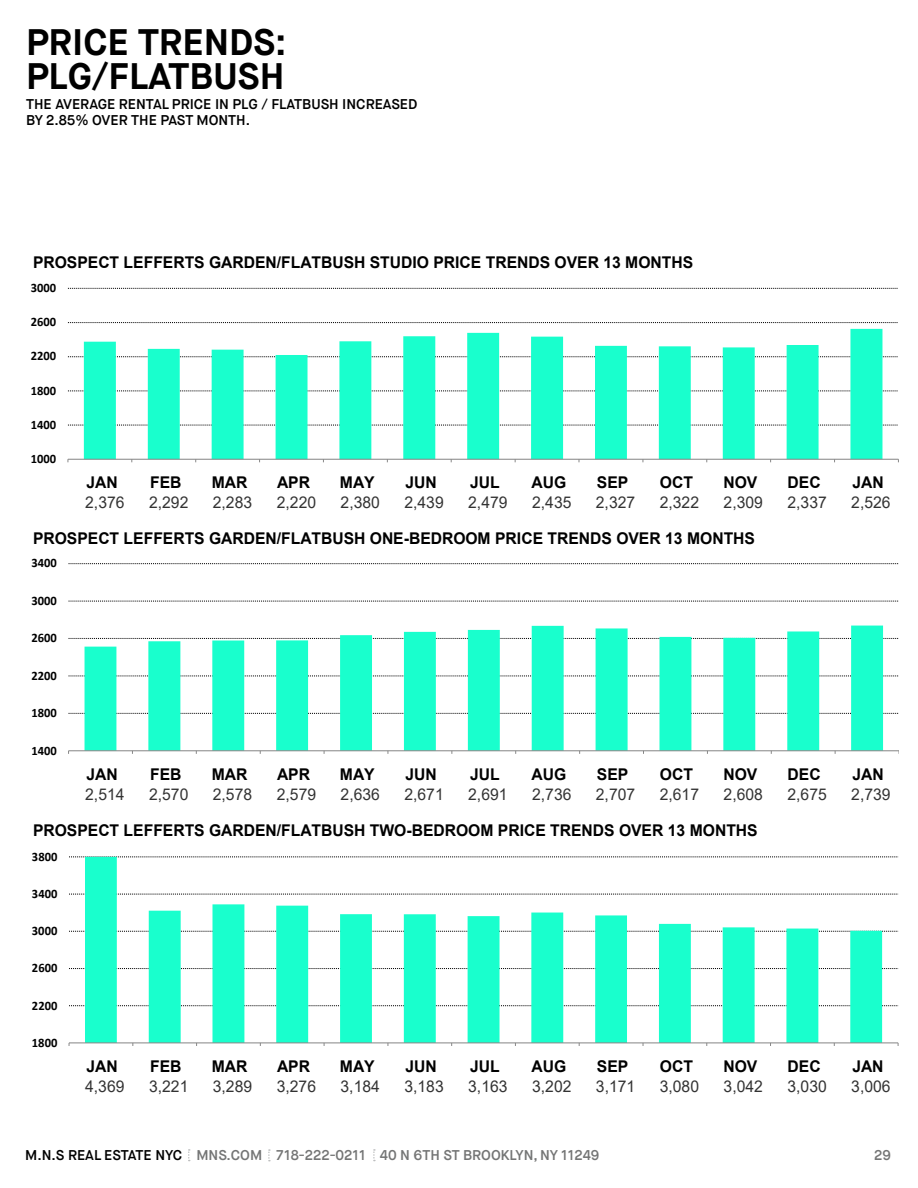
<style>
.page{position:relative;width:918px;height:1188px;background:#fff}
.page>*{position:absolute;margin:0;border:0;box-sizing:border-box;transform-origin:0 0}
.t1{font:700 36.9px "Maison Neue";color:#000}
.t2{font:700 16.2px "Arial";color:#000}
.t3{font:16.2px "Arial";letter-spacing:.005em;color:#333}
.t4{font:600 14.1px/15.9px "Maison Neue";color:#000}
.t5{font:600 14.1px "Maison Neue";color:#747575}
.t6{font:700 12.9px "Calibri";color:#000}
.s1{color:#000}
</style>
<div class="page">
<svg style="left:188px;top:1149px;width:2px;height:12px"></svg>
<svg style="left:268px;top:1149px;width:2px;height:12px"></svg>
<svg style="left:373px;top:1149px;width:2px;height:12px"></svg>
<svg style="left:68px;top:425px;width:830px;height:1px"></svg>
<svg style="left:68px;top:390px;width:830px;height:1px"></svg>
<svg style="left:68px;top:356px;width:830px;height:1px"></svg>
<svg style="left:68px;top:322px;width:830px;height:1px"></svg>
<svg style="left:68px;top:288px;width:830px;height:1px"></svg>
<svg style="left:84px;top:329px;width:798px;height:130px"></svg>
<hr style="left:68px;top:459px;width:830px;height:1px;background:#868686">
<svg style="left:69px;top:713px;width:830px;height:1px"></svg>
<svg style="left:69px;top:675px;width:830px;height:1px"></svg>
<svg style="left:69px;top:638px;width:830px;height:1px"></svg>
<svg style="left:69px;top:601px;width:830px;height:1px"></svg>
<svg style="left:69px;top:563px;width:830px;height:1px"></svg>
<svg style="left:85px;top:626px;width:798px;height:124px"></svg>
<hr style="left:69px;top:750px;width:830px;height:1px;background:#868686">
<svg style="left:69px;top:1005px;width:829px;height:1px"></svg>
<svg style="left:69px;top:968px;width:829px;height:1px"></svg>
<svg style="left:69px;top:931px;width:829px;height:1px"></svg>
<svg style="left:69px;top:894px;width:829px;height:1px"></svg>
<svg style="left:69px;top:856px;width:829px;height:1px"></svg>
<svg style="left:85px;top:857px;width:797px;height:186px"></svg>
<hr style="left:69px;top:1043px;width:829px;height:1px;background:#868686">
<p class="t1" style="left:26px;top:19px;width:262px">PRICE TRENDS:</p>
<p class="t1" style="left:26px;top:53px;width:260px">PLG/FLATBUSH</p>
<p class="t4" style="left:26px;top:96px;width:393px">THE AVERAGE RENTAL PRICE IN PLG / FLATBUSH INCREASED<br>BY 2.85% OVER THE PAST MONTH.</p>
<p class="t2" style="left:33px;top:253px;width:662px">PROSPECT LEFFERTS GARDEN/FLATBUSH STUDIO PRICE TRENDS OVER 13 MONTHS</p>
<p class="t6" style="left:31px;top:279px;width:27px">3000</p>
<p class="t6" style="left:31px;top:313px;width:27px">2600</p>
<p class="t6" style="left:31px;top:347px;width:27px">2200</p>
<p class="t6" style="left:31px;top:381px;width:27px">1800</p>
<p class="t6" style="left:31px;top:415px;width:27px">1400</p>
<p class="t6" style="left:31px;top:450px;width:27px">1000</p>
<p class="t2" style="left:86px;top:472px;width:33px">JAN</p>
<p class="t2" style="left:150px;top:472px;width:33px">FEB</p>
<p class="t2" style="left:212px;top:472px;width:37px">MAR</p>
<p class="t2" style="left:277px;top:472px;width:34px">APR</p>
<p class="t2" style="left:340px;top:472px;width:36px">MAY</p>
<p class="t2" style="left:405px;top:472px;width:33px">JUN</p>
<p class="t2" style="left:470px;top:472px;width:31px">JUL</p>
<p class="t2" style="left:532px;top:472px;width:36px">AUG</p>
<p class="t2" style="left:597px;top:472px;width:33px">SEP</p>
<p class="t2" style="left:660px;top:472px;width:35px">OCT</p>
<p class="t2" style="left:723px;top:472px;width:35px">NOV</p>
<p class="t2" style="left:788px;top:472px;width:35px">DEC</p>
<p class="t2" style="left:852px;top:472px;width:33px">JAN</p>
<p class="t3" style="left:85px;top:491px;width:41px">2,376</p>
<p class="t3" style="left:149px;top:491px;width:41px">2,292</p>
<p class="t3" style="left:213px;top:491px;width:41px">2,283</p>
<p class="t3" style="left:277px;top:491px;width:41px">2,220</p>
<p class="t3" style="left:341px;top:491px;width:41px">2,380</p>
<p class="t3" style="left:404px;top:491px;width:41px">2,439</p>
<p class="t3" style="left:468px;top:491px;width:41px">2,479</p>
<p class="t3" style="left:532px;top:491px;width:41px">2,435</p>
<p class="t3" style="left:596px;top:491px;width:41px">2,327</p>
<p class="t3" style="left:660px;top:491px;width:41px">2,322</p>
<p class="t3" style="left:724px;top:491px;width:41px">2,309</p>
<p class="t3" style="left:787px;top:491px;width:41px">2,337</p>
<p class="t3" style="left:851px;top:491px;width:41px">2,526</p>
<p class="t2" style="left:33px;top:529px;width:724px">PROSPECT LEFFERTS GARDEN/FLATBUSH ONE-BEDROOM PRICE TRENDS OVER 13 MONTHS</p>
<p class="t6" style="left:31px;top:554px;width:27px">3400</p>
<p class="t6" style="left:31px;top:591px;width:27px">3000</p>
<p class="t6" style="left:31px;top:629px;width:27px">2600</p>
<p class="t6" style="left:31px;top:666px;width:27px">2200</p>
<p class="t6" style="left:31px;top:704px;width:27px">1800</p>
<p class="t6" style="left:31px;top:741px;width:27px">1400</p>
<p class="t2" style="left:86px;top:765px;width:33px">JAN</p>
<p class="t2" style="left:150px;top:765px;width:33px">FEB</p>
<p class="t2" style="left:212px;top:765px;width:37px">MAR</p>
<p class="t2" style="left:277px;top:765px;width:34px">APR</p>
<p class="t2" style="left:340px;top:765px;width:36px">MAY</p>
<p class="t2" style="left:405px;top:765px;width:33px">JUN</p>
<p class="t2" style="left:470px;top:765px;width:31px">JUL</p>
<p class="t2" style="left:532px;top:765px;width:36px">AUG</p>
<p class="t2" style="left:597px;top:765px;width:33px">SEP</p>
<p class="t2" style="left:660px;top:765px;width:35px">OCT</p>
<p class="t2" style="left:723px;top:765px;width:35px">NOV</p>
<p class="t2" style="left:788px;top:765px;width:35px">DEC</p>
<p class="t2" style="left:852px;top:765px;width:33px">JAN</p>
<p class="t3" style="left:85px;top:783px;width:41px">2,514</p>
<p class="t3" style="left:149px;top:783px;width:41px">2,570</p>
<p class="t3" style="left:213px;top:783px;width:41px">2,578</p>
<p class="t3" style="left:277px;top:783px;width:41px">2,579</p>
<p class="t3" style="left:341px;top:783px;width:41px">2,636</p>
<p class="t3" style="left:404px;top:783px;width:41px">2,671</p>
<p class="t3" style="left:468px;top:783px;width:41px">2,691</p>
<p class="t3" style="left:532px;top:783px;width:41px">2,736</p>
<p class="t3" style="left:596px;top:783px;width:41px">2,707</p>
<p class="t3" style="left:660px;top:783px;width:41px">2,617</p>
<p class="t3" style="left:724px;top:783px;width:41px">2,608</p>
<p class="t3" style="left:787px;top:783px;width:41px">2,675</p>
<p class="t3" style="left:851px;top:783px;width:41px">2,739</p>
<p class="t2" style="left:33px;top:821px;width:726px">PROSPECT LEFFERTS GARDEN/FLATBUSH TWO-BEDROOM PRICE TRENDS OVER 13 MONTHS</p>
<p class="t6" style="left:32px;top:847px;width:27px">3800</p>
<p class="t6" style="left:32px;top:885px;width:27px">3400</p>
<p class="t6" style="left:32px;top:922px;width:27px">3000</p>
<p class="t6" style="left:32px;top:959px;width:27px">2600</p>
<p class="t6" style="left:32px;top:996px;width:27px">2200</p>
<p class="t6" style="left:32px;top:1033px;width:27px">1800</p>
<p class="t2" style="left:86px;top:1057px;width:33px">JAN</p>
<p class="t2" style="left:150px;top:1057px;width:33px">FEB</p>
<p class="t2" style="left:212px;top:1057px;width:37px">MAR</p>
<p class="t2" style="left:277px;top:1057px;width:34px">APR</p>
<p class="t2" style="left:340px;top:1057px;width:36px">MAY</p>
<p class="t2" style="left:405px;top:1057px;width:33px">JUN</p>
<p class="t2" style="left:470px;top:1057px;width:31px">JUL</p>
<p class="t2" style="left:532px;top:1057px;width:36px">AUG</p>
<p class="t2" style="left:597px;top:1057px;width:33px">SEP</p>
<p class="t2" style="left:660px;top:1057px;width:35px">OCT</p>
<p class="t2" style="left:723px;top:1057px;width:35px">NOV</p>
<p class="t2" style="left:788px;top:1057px;width:35px">DEC</p>
<p class="t2" style="left:852px;top:1057px;width:33px">JAN</p>
<p class="t3" style="left:85px;top:1076px;width:41px">4,369</p>
<p class="t3" style="left:149px;top:1076px;width:41px">3,221</p>
<p class="t3" style="left:213px;top:1076px;width:41px">3,289</p>
<p class="t3" style="left:277px;top:1076px;width:41px">3,276</p>
<p class="t3" style="left:341px;top:1076px;width:41px">3,184</p>
<p class="t3" style="left:404px;top:1076px;width:41px">3,183</p>
<p class="t3" style="left:468px;top:1076px;width:41px">3,163</p>
<p class="t3" style="left:532px;top:1076px;width:41px">3,202</p>
<p class="t3" style="left:596px;top:1076px;width:41px">3,171</p>
<p class="t3" style="left:660px;top:1076px;width:41px">3,080</p>
<p class="t3" style="left:724px;top:1076px;width:41px">3,042</p>
<p class="t3" style="left:787px;top:1076px;width:41px">3,030</p>
<p class="t3" style="left:851px;top:1076px;width:41px">3,006</p>
<p class="t5" style="left:25px;top:1147px;width:576px"><span class="s1">M.N.S REAL ESTATE NYC</span> MNS.COM 718-222-0211 40 N 6TH ST BROOKLYN, NY 11249</p>
<p class="t5" style="left:874px;top:1146px;width:18px">29</p>
</div>
